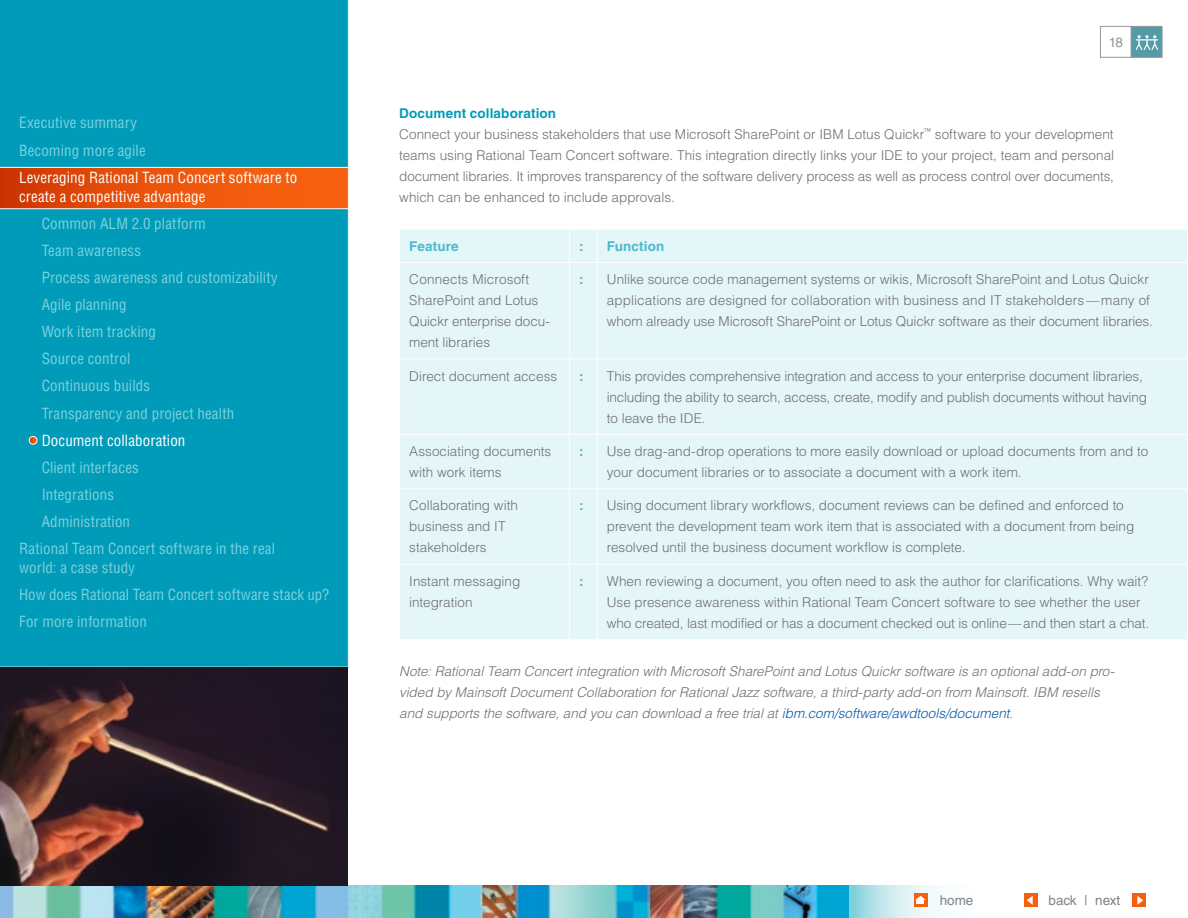
<style>
.page{position:relative;width:1188px;height:918px;background:#fff}
.page>*{position:absolute;margin:0;border:0;box-sizing:border-box;transform-origin:0 0}
.t1{font:condensed 15px/27px "Helvetica LT Std";letter-spacing:.01em;color:#7dd2dc}
.t2{font:condensed 15px/19.5px "Helvetica LT Std";letter-spacing:.01em;color:#fff}
.Body{font:300 13.5px/21px "Helvetica LT Std";color:#6d6f71}
.Body-2{font:italic 300 13.5px/21px "Helvetica LT Std";color:#6d6f71}
.Header_2{font:700 13.5px "Helvetica LT Std";letter-spacing:.01em;color:#009bb9}
.Chart_head{font:700 13.5px "Helvetica LT Std";letter-spacing:.01em;color:#4db9ce}
.t3{font:13.5px "Helvetica LT Std";color:#808285}
.Chart_text_dots_ar{font:700 13.5px "Helvetica LT Std";color:#4db9ce}
.t4{font:13.5px "Helvetica LT Std";color:#949698}
.s1{color:#0058a9}
.s2{color:#6e7d82}
</style>
<div class="page">
<div style="left:0;top:0;width:349px;height:668px;background:#009bb9"></div>
<img style="left:0;top:886px;width:848px;height:32px">
<svg style="left:848px;top:886px;width:91px;height:32px"></svg>
<div style="left:1024px;top:893px;width:14px;height:14px;background:#f55f0f"></div>
<svg style="left:1027px;top:896px;width:6px;height:9px"></svg>
<div style="left:914px;top:893px;width:13px;height:14px;background:#f55f0f"></div>
<div style="left:1132px;top:893px;width:14px;height:14px;background:#f55f0f"></div>
<svg style="left:1137px;top:896px;width:6px;height:9px"></svg>
<svg style="left:915px;top:896px;width:11px;height:8px"></svg>
<div style="left:1100px;top:26px;width:32px;height:32px;background:#fff;border:1px solid #949698"></div>
<img style="left:0;top:668px;width:348px;height:218px">
<div style="left:1131px;top:26px;width:31px;height:32px;background:#559ba5;border:1px solid #949698"></div>
<div style="left:400px;top:230px;width:787px;height:409px;background:#e5f6f8"></div>
<hr style="left:569px;top:229px;width:1px;height:33px;background:#fff">
<svg style="left:570px;top:229px;width:26px;height:1px"></svg>
<hr style="left:597px;top:229px;width:1px;height:33px;background:#fff">
<hr style="left:399px;top:262px;width:171px;height:1px;background:#fff">
<hr style="left:569px;top:263px;width:1px;height:96px;background:#fff">
<svg style="left:570px;top:262px;width:27px;height:1px"></svg>
<hr style="left:597px;top:263px;width:1px;height:96px;background:#fff">
<hr style="left:597px;top:262px;width:591px;height:1px;background:#fff">
<hr style="left:399px;top:359px;width:171px;height:1px;background:#fff">
<hr style="left:569px;top:359px;width:1px;height:75px;background:#fff">
<svg style="left:570px;top:359px;width:27px;height:1px"></svg>
<hr style="left:597px;top:359px;width:1px;height:75px;background:#fff">
<hr style="left:597px;top:359px;width:591px;height:1px;background:#fff">
<hr style="left:399px;top:434px;width:171px;height:1px;background:#fff">
<hr style="left:569px;top:435px;width:1px;height:54px;background:#fff">
<svg style="left:570px;top:434px;width:27px;height:1px"></svg>
<hr style="left:597px;top:435px;width:1px;height:54px;background:#fff">
<hr style="left:597px;top:434px;width:591px;height:1px;background:#fff">
<hr style="left:399px;top:489px;width:171px;height:1px;background:#fff">
<hr style="left:569px;top:489px;width:1px;height:75px;background:#fff">
<svg style="left:570px;top:489px;width:27px;height:1px"></svg>
<hr style="left:597px;top:489px;width:1px;height:75px;background:#fff">
<hr style="left:597px;top:489px;width:591px;height:1px;background:#fff">
<hr style="left:399px;top:564px;width:171px;height:1px;background:#fff">
<hr style="left:569px;top:565px;width:1px;height:74px;background:#fff">
<svg style="left:570px;top:564px;width:27px;height:1px"></svg>
<hr style="left:597px;top:565px;width:1px;height:74px;background:#fff">
<hr style="left:597px;top:564px;width:591px;height:1px;background:#fff">
<svg style="left:0;top:167px;width:349px;height:42px;background:#e95814"></svg>
<svg style="left:1136px;top:35px;width:22px;height:15px"></svg>
<svg style="left:29px;top:436px;width:8px;height:8px"></svg>
<div style="left:29px;top:436px;width:8px;height:9px;border:1px solid #fff;border-radius:50%"></div>
<p class="t1" style="left:19px;top:109px;width:128px">Executive summary<br>Becoming more agile</p>
<p class="t2" style="left:19px;top:167px;width:280px">Leveraging Rational Team Concert software to create a competitive advantage</p>
<p class="t1" style="left:42px;top:210px;width:238px">Common ALM 2.0 platform<br>Team awareness<br>Process awareness and customizability<br>Agile planning<br>Work item tracking<br>Source control<br>Continuous builds<br>Transparency and project health</p>
<p class="t2" style="left:42px;top:430px;width:145px">Document collaboration</p>
<p class="t1" style="left:42px;top:454px;width:99px">Client interfaces</p>
<p class="t1" style="left:42px;top:481px;width:74px">Integrations</p>
<p class="t1" style="left:42px;top:508px;width:90px">Administration</p>
<p class="t1" style="left:19px;top:535px;width:257px">Rational Team Concert software in the real</p>
<p class="t1" style="left:19px;top:554px;width:312px">world: a case study<br>How does Rational Team Concert software stack up?<br>For more information</p>
<p class="t4" style="left:1109px;top:34px;width:16px">18</p>
<p class="Header_2" style="left:399px;top:105px;width:158px">Document collaboration</p>
<p class="Body" style="left:399px;top:123px;width:717px;text-align:justify">Connect your business stakeholders that use Microsoft SharePoint or IBM Lotus Quickr<sup>™</sup> software to your development teams using Rational Team Concert software. This integration directly links your IDE to your project, team and personal document libraries. It improves transparency of the software delivery process as well as process control over documents, which can be enhanced to include approvals.</p>
<p class="Chart_head" style="left:409px;top:238px;width:51px">Feature</p>
<p class="Chart_text_dots_ar" style="left:579px;top:238px;width:6px">:</p>
<p class="Chart_head" style="left:607px;top:238px;width:59px">Function</p>
<p class="Body" style="left:409px;top:269px;width:142px">Connects Microsoft<br>SharePoint and Lotus<br>Quickr enterprise docu&shy;ment libraries</p>
<p class="Chart_text_dots_ar" style="left:579px;top:271px;width:6px">:</p>
<p class="Body" style="left:607px;top:269px;width:548px">Unlike source code management systems or wikis, Microsoft SharePoint and Lotus Quickr applications are designed for collaboration with business and IT stakeholders—many of whom already use Microsoft SharePoint or Lotus Quickr software as their document libraries.</p>
<p class="Body" style="left:409px;top:365px;width:149px">Direct document access</p>
<p class="Chart_text_dots_ar" style="left:579px;top:368px;width:6px">:</p>
<p class="Body" style="left:607px;top:365px;width:542px">This provides comprehensive integration and access to your enterprise document libraries, including the ability to search, access, create, modify and publish documents without having to leave the IDE.</p>
<p class="Body" style="left:409px;top:441px;width:144px">Associating documents with work items</p>
<p class="Chart_text_dots_ar" style="left:579px;top:443px;width:6px">:</p>
<p class="Body" style="left:607px;top:441px;width:543px">Use drag-and-drop operations to more easily download or upload documents from and to your document libraries or to associate a document with a work item.</p>
<p class="Body" style="left:409px;top:495px;width:110px">Collaborating with business and IT stakeholders</p>
<p class="Chart_text_dots_ar" style="left:579px;top:497px;width:6px">:</p>
<p class="Body" style="left:607px;top:495px;width:529px">Using document library workflows, document reviews can be defined and enforced to prevent the development team work item that is associated with a document from being resolved until the business document workflow is complete.</p>
<p class="Body" style="left:409px;top:570px;width:113px">Instant messaging integration</p>
<p class="Chart_text_dots_ar" style="left:579px;top:573px;width:6px">:</p>
<p class="Body" style="left:607px;top:570px;width:544px">When reviewing a document, you often need to ask the author for clarifications. Why wait?<br>Use presence awareness within Rational Team Concert software to see whether the user who created, last modified or has a document checked out is online—and then start a chat.</p>
<p class="Body-2" style="left:399px;top:661px;width:717px">Note: Rational Team Concert integration with Microsoft SharePoint and Lotus Quickr software is an optional add-on pro&shy;vided by Mainsoft Document Collaboration for Rational Jazz software, a third-party add-on from Mainsoft. IBM resells and supports the software, and you can download a free trial at <span class="s1">ibm.com/software/awdtools/document</span><span class="s2">.</span></p>
<p class="t3" style="left:940px;top:893px;width:35px">home</p>
<p class="t3" style="left:1048px;top:893px;width:73px">back | next</p>
</div>
